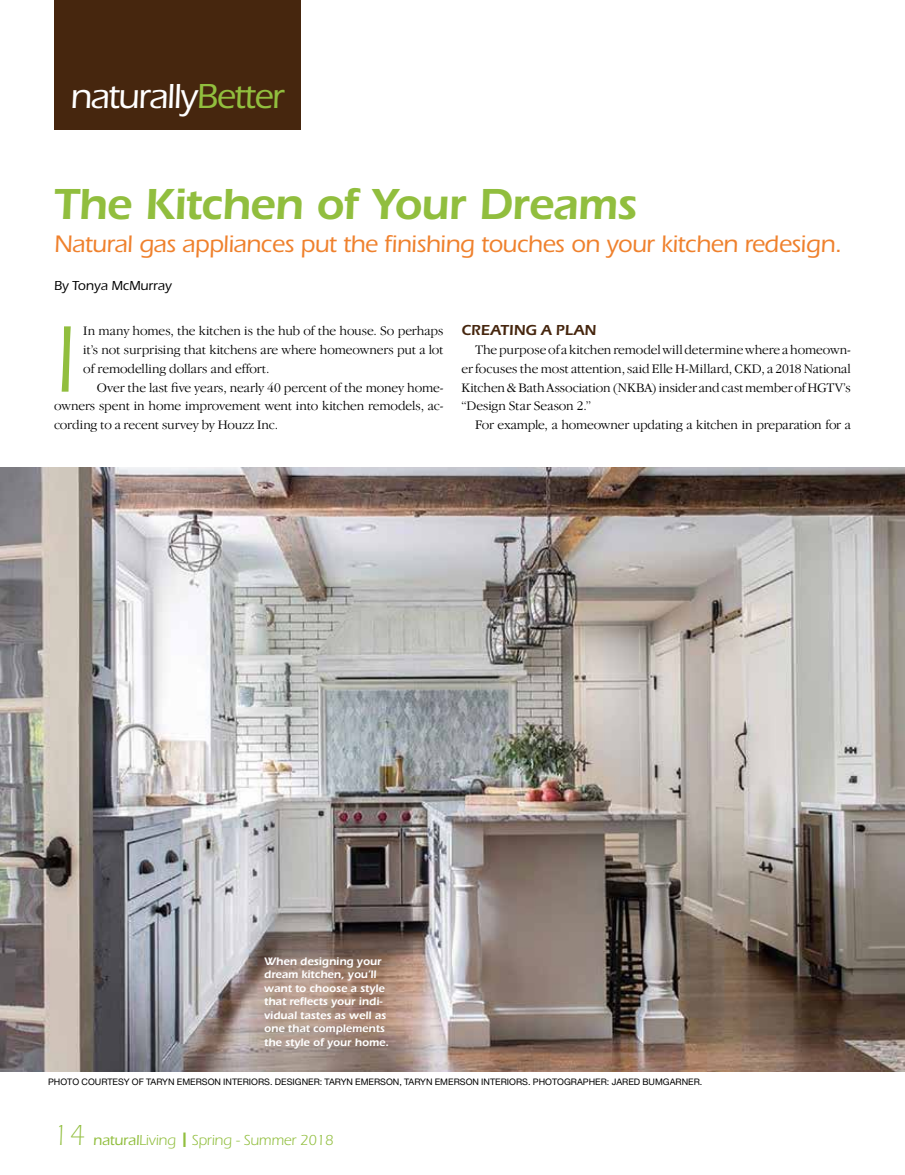
<style>
.page{position:relative;width:905px;height:1175px;background:#fff}
.page>*{position:absolute;margin:0;border:0;box-sizing:border-box;transform-origin:0 0}
.t1{font:97.8px "Itc Eras";color:#91be3e}
.t2{font:600 45px "Itc Eras";letter-spacing:-.025em;color:#91be3e}
.t3{font:500 36px "Itc Eras";letter-spacing:-.04em;color:#fff}
.t4{font:500 24.75px "Itc Eras";letter-spacing:-.02em;color:#ef812d}
.t5{font:15px "Itc Eras";letter-spacing:-.01em;color:#91be3e}
.t6{font:600 15px "Itc Eras";letter-spacing:.01em;color:#46260e}
.t7{font:300 13.5px/18.8px "Garamond IT Cby BT";letter-spacing:-.015em;color:#000;text-align:justify}
.t8{font:500 13.5px "Itc Eras";color:#000}
.t9{font:600 11.25px/13.5px "Itc Eras";color:#fff}
.t10{font:9px "Helvetica Neue";color:#000}
.s1{color:#91be3e}
.s2{font-weight:300;font-size:30px}
.s3{font-weight:500}
</style>
<div class="page">
<div style="left:54px;top:0;width:247px;height:129px;background:#46260e"></div>
<img style="left:0;top:467px;width:904px;height:604px">
<h3 class="t3" style="left:70px;top:76px;width:215px">naturally<span class="s1">Better</span></h3>
<h2 class="t2" style="left:54px;top:178px;width:584px">The Kitchen of Your Dreams</h2>
<h3 class="t4" style="left:54px;top:230px;width:789px">Natural gas appliances put the finishing touches on your kitchen redesign.</h3>
<p class="t8" style="left:54px;top:277px;width:119px">By Tonya McMurray</p>
<h1 class="t1" style="left:54px;top:305px;width:23px">I</h1>
<p class="t7" style="left:83px;top:321px;width:362px">In many homes, the kitchen is the hub of the house. So perhaps it’s not surprising that kitchens are where homeowners put a lot of remodelling dollars and effort.</p>
<p class="t7" style="left:54px;top:378px;width:391px;text-indent:43px">Over the last five years, nearly 40 percent of the money home&shy;owners spent in home improvement went into kitchen remodels, ac&shy;cording to a recent survey by Houzz Inc.</p>
<p class="t6" style="left:461px;top:322px;width:125px">Creating a Plan</p>
<p class="t7" style="left:461px;top:340px;width:391px;text-indent:14px">The purpose of a kitchen remodel will determine where a homeown&shy;er focuses the most attention, said Elle H-Millard, CKD, a 2018 National Kitchen &amp; Bath Association (NKBA) insider and cast member of HGTV’s “Design Star Season 2.”</p>
<p class="t7" style="left:475px;top:415px;width:377px">For example, a homeowner updating a kitchen in preparation for a</p>
<p class="t9" style="left:264px;top:954px;width:126px">When designing your dream kitchen, you’ll want to choose a style that reflects your indi&shy;vidual tastes as well as one that complements the style of your home.</p>
<p class="t10" style="left:48px;top:1076px;width:656px">PHOTO COURTESY OF TARYN EMERSON INTERIORS. DESIGN ER: TARYN EMERSON, TARYN EMERSON INTERIORS. PHOTOGRAPHER: JARED BUMGARNER.</p>
<p class="t5" style="left:53px;top:1131px;width:282px"><span class="s2">14</span> <span class="s3">natural</span>Living ❙ Spring - Summer 2018</p>
</div>
